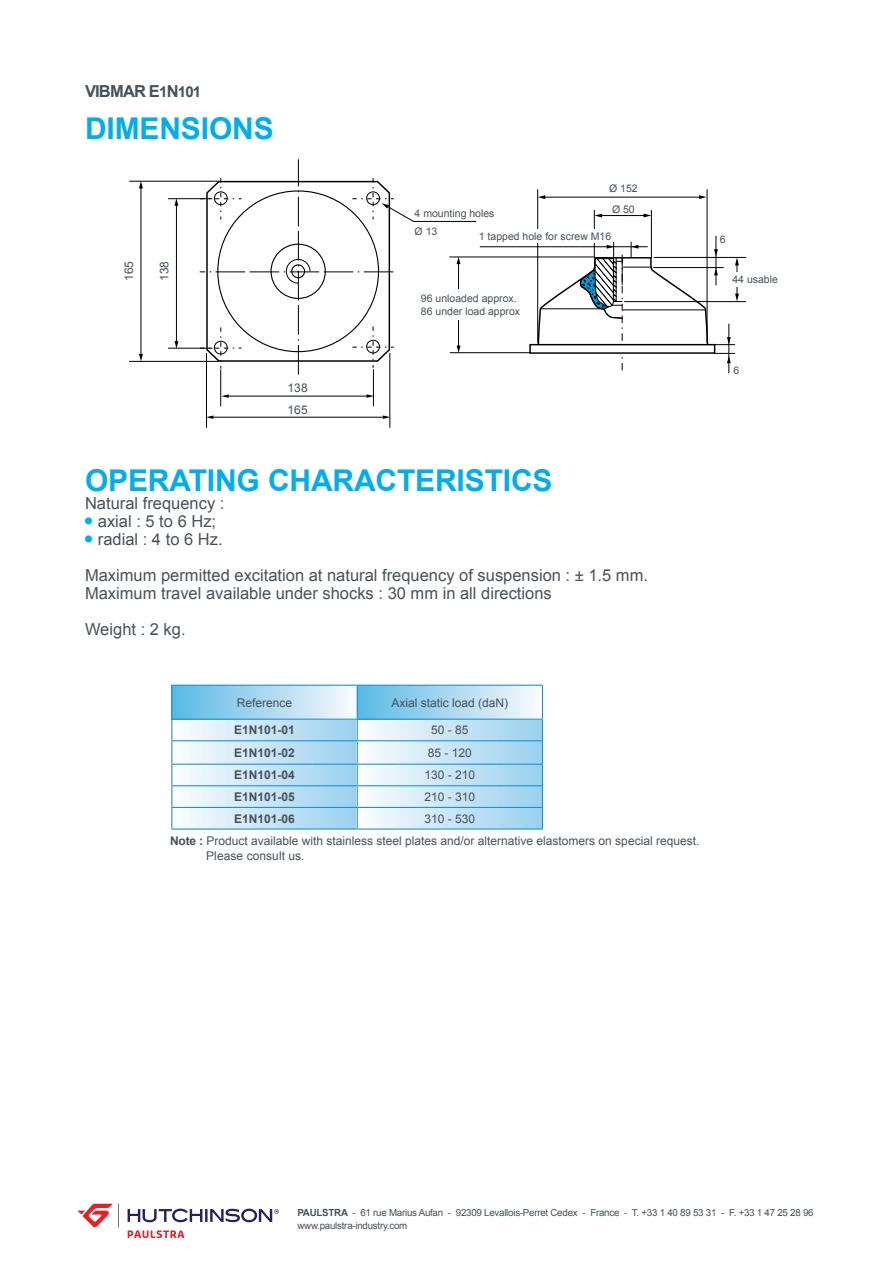
<style>
.page{position:relative;width:893px;height:1263px;background:#fff}
.page>*{position:absolute;margin:0;border:0;box-sizing:border-box;transform-origin:0 0}
.t1{font:700 30px "Arial";letter-spacing:-.005em;color:#00aeef}
.t2{font:16.5px/36px "Arial";color:#46525b}
.t3{font:700 16.5px "Arial";letter-spacing:-.05em;color:#46525b}
.t4{font:12px/22.8px "Arial";color:#46525b}
.t5{font:700 12px "Arial";color:#46525b}
.t6{font:10.5px/18px "Arial";color:#46525b}
.t7{font:9.75px/13.5px "Arial";letter-spacing:-.025em;color:#46525b}
.s1{font-size:15px}
.s2{font-weight:700}
</style>
<div class="page">
<svg style="left:128px;top:1230px;width:56px;height:8px"></svg>
<svg style="left:128px;top:1209px;width:151px;height:13px"></svg>
<svg style="left:78px;top:1203px;width:41px;height:24px"></svg>
<svg style="left:172px;top:720px;width:185px;height:108px"></svg>
<svg style="left:358px;top:720px;width:184px;height:108px"></svg>
<div style="left:357px;top:685px;width:185px;height:34px;background:linear-gradient(to right,#58b9e5,#fcfafd)"></div>
<div style="left:172px;top:685px;width:185px;height:34px;background:linear-gradient(to right,#58b9e5,#fcfafd)"></div>
<hr style="left:171px;top:685px;width:186px;height:1px;background:#1b90cf">
<hr style="left:171px;top:686px;width:1px;height:33px;background:#1b90cf">
<hr style="left:357px;top:685px;width:186px;height:1px;background:#1b90cf">
<hr style="left:357px;top:686px;width:1px;height:33px;background:#1b90cf">
<hr style="left:542px;top:686px;width:1px;height:33px;background:#1b90cf">
<hr style="left:171px;top:719px;width:186px;height:1px;background:#1b90cf">
<hr style="left:357px;top:719px;width:186px;height:1px;background:#1b90cf">
<hr style="left:171px;top:740px;width:186px;height:1px;background:#1b90cf">
<hr style="left:357px;top:740px;width:186px;height:1px;background:#1b90cf">
<hr style="left:171px;top:764px;width:186px;height:1px;background:#1b90cf">
<hr style="left:357px;top:764px;width:186px;height:1px;background:#1b90cf">
<hr style="left:171px;top:785px;width:186px;height:1px;background:#1b90cf">
<hr style="left:357px;top:785px;width:186px;height:1px;background:#1b90cf">
<hr style="left:171px;top:807px;width:186px;height:1px;background:#1b90cf">
<svg style="left:171px;top:720px;width:1px;height:108px"></svg>
<hr style="left:357px;top:807px;width:186px;height:1px;background:#1b90cf">
<svg style="left:357px;top:720px;width:1px;height:108px"></svg>
<svg style="left:542px;top:720px;width:1px;height:108px"></svg>
<hr style="left:171px;top:828px;width:186px;height:1px;background:#1b90cf">
<hr style="left:357px;top:828px;width:186px;height:1px;background:#1b90cf">
<div style="left:529px;top:344px;width:186px;height:10px;background:#4f4f4f"></div>
<hr style="left:449px;top:257px;width:145px;height:1px;background:#000">
<hr style="left:450px;top:352px;width:80px;height:1px;background:#000">
<hr style="left:480px;top:246px;width:128px;height:1px;background:#000">
<hr style="left:537px;top:189px;width:1px;height:154px;background:#000">
<hr style="left:707px;top:189px;width:1px;height:154px;background:#000">
<hr style="left:544px;top:197px;width:156px;height:1px;background:#000">
<svg style="left:699px;top:195px;width:7px;height:4px"></svg>
<svg style="left:538px;top:195px;width:7px;height:4px"></svg>
<hr style="left:654px;top:257px;width:92px;height:1px;background:#000">
<hr style="left:624px;top:301px;width:122px;height:1px;background:#000">
<hr style="left:594px;top:210px;width:1px;height:48px;background:#000">
<hr style="left:651px;top:210px;width:1px;height:48px;background:#000">
<hr style="left:601px;top:215px;width:44px;height:1px;background:#000">
<svg style="left:644px;top:214px;width:7px;height:3px"></svg>
<svg style="left:594px;top:214px;width:8px;height:3px"></svg>
<hr style="left:716px;top:236px;width:1px;height:49px;background:#000">
<hr style="left:729px;top:324px;width:1px;height:49px;background:#000">
<svg style="left:530px;top:242px;width:209px;height:128px"></svg>
<hr style="left:168px;top:198px;width:44px;height:1px;background:#000">
<hr style="left:168px;top:348px;width:44px;height:1px;background:#000">
<hr style="left:129px;top:181px;width:90px;height:1px;background:#000">
<hr style="left:129px;top:361px;width:90px;height:1px;background:#000">
<hr style="left:206px;top:353px;width:1px;height:75px;background:#000">
<hr style="left:390px;top:353px;width:1px;height:75px;background:#000">
<hr style="left:220px;top:369px;width:1px;height:37px;background:#000">
<hr style="left:373px;top:369px;width:1px;height:37px;background:#000">
<hr style="left:141px;top:187px;width:1px;height:168px;background:#000">
<svg style="left:139px;top:354px;width:4px;height:7px"></svg>
<svg style="left:139px;top:181px;width:4px;height:7px"></svg>
<hr style="left:176px;top:204px;width:1px;height:138px;background:#000">
<svg style="left:175px;top:341px;width:3px;height:8px"></svg>
<svg style="left:174px;top:198px;width:4px;height:8px"></svg>
<hr style="left:227px;top:396px;width:141px;height:1px;background:#000">
<svg style="left:367px;top:394px;width:7px;height:4px"></svg>
<svg style="left:221px;top:394px;width:8px;height:4px"></svg>
<hr style="left:212px;top:417px;width:172px;height:1px;background:#000">
<svg style="left:383px;top:415px;width:7px;height:4px"></svg>
<svg style="left:207px;top:415px;width:6px;height:4px"></svg>
<svg style="left:200px;top:159px;width:276px;height:216px"></svg>
<div style="left:421px;top:289px;width:110px;height:31px;background:#fff"></div>
<div style="left:479px;top:230px;width:133px;height:13px;background:#fff"></div>
<div style="left:732px;top:272px;width:52px;height:14px;background:#fff"></div>
<div style="left:720px;top:232px;width:44px;height:14px;background:#fff"></div>
<div style="left:733px;top:363px;width:45px;height:14px;background:#fff"></div>
<h2 class="t3" style="left:85px;top:80px;width:118px">VIBMAR E<span class="s1">1</span>N<span class="s1">101</span></h2>
<h1 class="t1" style="left:85px;top:108px;width:190px">DIMENSIONS</h1>
<p class="t4" style="left:118px;top:281px;width:22px;rotate:-90deg">165</p>
<p class="t4" style="left:153px;top:281px;width:22px;rotate:-90deg">138</p>
<p class="t4" style="left:288px;top:377px;width:22px">138</p>
<p class="t4" style="left:288px;top:398px;width:22px">165</p>
<p class="t6" style="left:609px;top:178px;width:30px;line-height:21.3px">Ø 152<br>Ø 50</p>
<p class="t6" style="left:415px;top:204px;width:81px">4 mounting holes<br>Ø 13</p>
<p class="t6" style="left:479px;top:228px;width:134px">1 tapped hole for screw M16</p>
<p class="t6" style="left:421px;top:292px;width:101px;line-height:12.6px">96 unloaded approx.<br>86 under load approx</p>
<h1 class="t1" style="left:85px;top:460px;width:469px">OPERATING CHARACTERISTICS</h1>
<h2 class="t2" style="left:85px;top:485px;width:141px">Natural frequency :</h2>
<h2 class="t2" style="left:85px;top:503px;width:133px"><sup>■</sup> axial : 5 to 6 Hz;</h2>
<h2 class="t2" style="left:85px;top:521px;width:564px"><sup>■</sup> radial : 4 to 6 Hz.<br>Maximum permitted excitation at natural frequency of suspension : ± 1.5 mm.</h2>
<h2 class="t2" style="left:85px;top:575px;width:468px">Maximum travel available under shocks : 30 mm in all directions<br>Weight : 2 kg.</h2>
<p class="t6" style="left:720px;top:230px;width:7px">6</p>
<p class="t6" style="left:732px;top:270px;width:47px">44 usable</p>
<p class="t6" style="left:733px;top:361px;width:7px">6</p>
<p class="t4" style="left:237px;top:691px;width:57px">Reference</p>
<p class="t4" style="left:391px;top:691px;width:118px">Axial static load (daN)</p>
<p class="t5" style="left:234px;top:722px;width:62px">E1N101-01</p>
<p class="t4" style="left:431px;top:719px;width:39px">50 - 85</p>
<p class="t5" style="left:234px;top:745px;width:62px">E1N101-02</p>
<p class="t4" style="left:428px;top:741px;width:46px">85 - 120</p>
<p class="t5" style="left:234px;top:767px;width:62px">E1N101-04</p>
<p class="t4" style="left:424px;top:764px;width:52px">130 - 210</p>
<p class="t5" style="left:234px;top:789px;width:62px">E1N101-05</p>
<p class="t4" style="left:424px;top:785px;width:52px">210 - 310</p>
<p class="t5" style="left:234px;top:810px;width:62px">E1N101-06</p>
<p class="t4" style="left:170px;top:807px;width:531px;text-indent:254px">310 - 530<br><span class="s2">Note :</span> Product available with stainless steel plates and/or alternative elastomers on special request.</p>
<p class="t4" style="left:206px;top:844px;width:100px">Please consult us.</p>
<p class="t7" style="left:297px;top:1206px;width:518px"><span class="s2">PAULSTRA</span> - 61 rue Marius Aufan - 92309 Levallois-Perret Cedex - France - T. +33 1 40 89 53 31 - F. +33 1 47 25 28 96 www.paulstra-industry.com</p>
</div>
